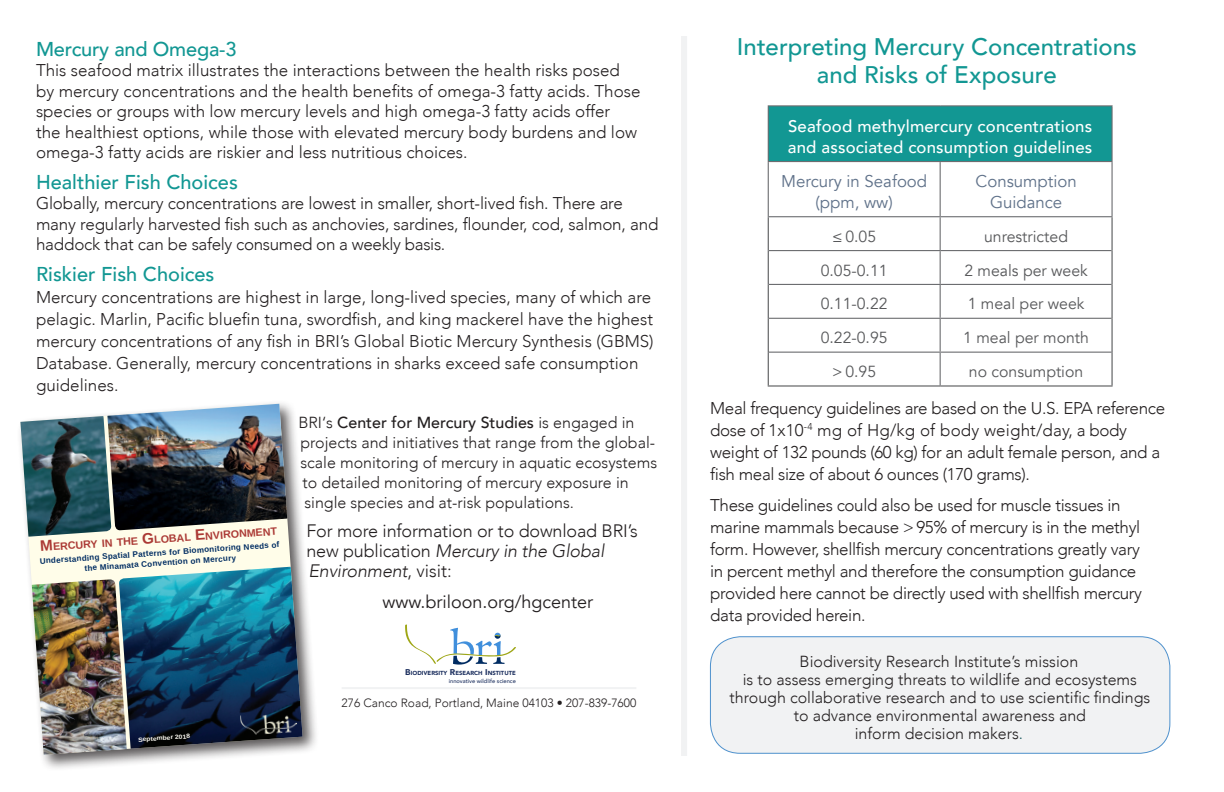
<style>
.page{position:relative;width:1224px;height:792px;background:#fff}
.page>*{position:absolute;margin:0;border:0;box-sizing:border-box;transform-origin:0 0}
.Sub_Head_A{font:500 24px/28px "Avenir";color:#129793;text-align:center}
.Body_Text{font:500 20px "Avenir";color:#129793}
.Subhead_B{font:500 20px "Avenir";color:#129793}
.Body_Text-2{font:300 18px/20px "Avenir";letter-spacing:-.01em;color:#231f20}
.Body_Text-3{font:18px "Avenir";color:#231f20}
.Body_Text-4{font:300 17px/22px "Avenir";color:#231f20}
.Subhead_B-2{font:300 17px/22px "Avenir";letter-spacing:-.02em;color:#231f20}
.Subhead_B-3{font:300 17px/20.4px "Avenir";color:#231f20}
.t1{font:17px/20.4px "Avenir";color:#5f7189;text-align:center}
.t2{font:500 16.8px/21px "Avenir";letter-spacing:.01em;color:#fff}
.Body_Text-5{font:300 16px/18px "Avenir";color:#231f20;text-align:center}
.t3{font:16px "Avenir";color:#57585a}
.Body_Text-6{font:300 12px "Avenir";color:#231f20}
.t4{font:700 10.6px "Liberation Sans";color:#ab3a35}
.t5{font:700 8px/10.2px "Liberation Sans";color:#002d62;text-align:center}
.t6{font:700 6.2px "Liberation Sans";color:#fbf9f1;scale:1.11 1}
.t7{font:900 5.8px/7.6px "Avenir";color:#1d305f;text-align:right}
.s1{font-size:15.2px}
.s2{font-weight:500}
.s3{font-style:italic}
.s4{font-size:8.4px}
.s5{color:#15565c}
</style>
<div class="page">
<div style="left:16px;top:400px;width:304px;height:371px;background:#231f20;opacity:.75"></div>
<svg style="left:20px;top:404px;width:283px;height:351px;fill:#fffde9"></svg>
<img style="left:107px;top:404px;width:180px;height:127px">
<img style="left:32px;top:579px;width:95px;height:176px">
<img style="left:119px;top:567px;width:184px;height:182px">
<img style="left:20px;top:416px;width:91px;height:121px">
<img style="left:240px;top:712px;width:58px;height:25px">
<div style="left:710px;top:637px;width:460px;height:116px;background:#f1f2f3;border-radius:30px"></div>
<div style="left:710px;top:636px;width:460px;height:118px;border:1px solid #4e91cd;border-radius:30px"></div>
<div style="left:681px;top:36px;width:6px;height:720px;background:#f1f2f3"></div>
<hr style="left:342px;top:687px;width:294px;height:2px;background:#f1f2f3">
<div style="left:768px;top:106px;width:344px;height:56px;background:#129793"></div>
<hr style="left:768px;top:105px;width:172px;height:1px;background:#6c6d70">
<hr style="left:768px;top:106px;width:1px;height:55px;background:#6c6d70">
<hr style="left:940px;top:105px;width:173px;height:1px;background:#6c6d70">
<hr style="left:1112px;top:106px;width:1px;height:55px;background:#6c6d70">
<hr style="left:768px;top:161px;width:172px;height:1px;background:#6c6d70">
<hr style="left:768px;top:162px;width:1px;height:54px;background:#6c6d70">
<hr style="left:940px;top:161px;width:173px;height:1px;background:#6c6d70">
<hr style="left:940px;top:162px;width:1px;height:54px;background:#6c6d70">
<hr style="left:1112px;top:162px;width:1px;height:54px;background:#6c6d70">
<hr style="left:768px;top:216px;width:172px;height:1px;background:#6c6d70">
<hr style="left:940px;top:216px;width:173px;height:1px;background:#6c6d70">
<hr style="left:940px;top:217px;width:1px;height:33px;background:#6c6d70">
<hr style="left:769px;top:250px;width:171px;height:1px;background:#6c6d70">
<hr style="left:940px;top:250px;width:172px;height:1px;background:#6c6d70">
<hr style="left:940px;top:251px;width:1px;height:33px;background:#6c6d70">
<hr style="left:769px;top:284px;width:171px;height:1px;background:#6c6d70">
<hr style="left:940px;top:284px;width:172px;height:1px;background:#6c6d70">
<hr style="left:940px;top:285px;width:1px;height:33px;background:#6c6d70">
<hr style="left:769px;top:318px;width:171px;height:1px;background:#6c6d70">
<hr style="left:940px;top:318px;width:172px;height:1px;background:#6c6d70">
<hr style="left:940px;top:319px;width:1px;height:33px;background:#6c6d70">
<hr style="left:769px;top:352px;width:171px;height:1px;background:#6c6d70">
<hr style="left:940px;top:352px;width:172px;height:1px;background:#6c6d70">
<hr style="left:940px;top:353px;width:1px;height:32px;background:#6c6d70">
<hr style="left:768px;top:217px;width:1px;height:34px;background:#57585a">
<hr style="left:1112px;top:217px;width:1px;height:34px;background:#57585a">
<hr style="left:768px;top:251px;width:1px;height:33px;background:#57585a">
<hr style="left:1112px;top:251px;width:1px;height:33px;background:#57585a">
<hr style="left:768px;top:284px;width:1px;height:34px;background:#57585a">
<hr style="left:1112px;top:284px;width:1px;height:34px;background:#57585a">
<hr style="left:768px;top:318px;width:1px;height:34px;background:#57585a">
<hr style="left:1112px;top:318px;width:1px;height:34px;background:#57585a">
<hr style="left:768px;top:352px;width:1px;height:33px;background:#57585a">
<hr style="left:1112px;top:352px;width:1px;height:33px;background:#57585a">
<hr style="left:768px;top:385px;width:172px;height:2px;background:#57585a">
<hr style="left:940px;top:385px;width:173px;height:2px;background:#57585a">
<svg style="left:405px;top:624px;width:111px;height:41px"></svg>
<p class="Body_Text" style="left:36px;top:32px;width:202px">Mercury and Omega-3</p>
<p class="Subhead_B-3" style="left:36px;top:60px;width:606px">This seafood matrix illustrates the interactions between the health risks posed by mercury concentrations and the health benefits of omega-3 fatty acids. Those species or groups with low mercury levels and high omega-3 fatty acids offer<br>the healthiest options, while those with elevated mercury body burdens and low omega-3 fatty acids are riskier and less nutritious choices.</p>
<p class="Subhead_B" style="left:36px;top:165px;width:203px">Healthier Fish Choices</p>
<p class="Body_Text-4" style="left:36px;top:193px;width:624px;line-height:20.4px">Globally, mercury concentrations are lowest in smaller, short-lived fish. There are many regularly harvested fish such as anchovies, sardines, flounder, cod, salmon, and haddock that can be safely consumed on a weekly basis.</p>
<p class="Body_Text" style="left:36px;top:257px;width:180px">Riskier Fish Choices</p>
<p class="Body_Text-4" style="left:36px;top:286px;width:619px">Mercury concentrations are highest in large, long-lived species, many of which are pelagic. Marlin, Pacific bluefin tuna, swordfish, and king mackerel have the highest mercury concentrations of any fish in BRI’s Global Biotic Mercury Synthesis (GBMS)<br>Database. Generally, mercury concentrations in sharks exceed safe consumption guidelines.</p>
<p class="t4" style="left:40px;top:540px;width:239px;rotate:-4deg"><span class="s1">M</span>ercury in the <span class="s1">G</span>lobal <span class="s1">e</span>nvironMent</p>
<p class="t5" style="left:40px;top:556px;width:242px;rotate:-4deg">Understanding Spatial Patterns for Biomonitoring Needs of the Minamata Convention on Mercury</p>
<p class="Body_Text-5" style="left:298px;top:412px;width:360px;line-height:20px;text-align:left">BRI‘s <span class="s2">Center for Mercury Studies</span> is engaged in projects and initiatives that range from the global&shy;scale monitoring of mercury in aquatic ecosystems to detailed monitoring of mercury exposure in single species and at-risk populations.</p>
<p class="Body_Text-2" style="left:306px;top:521px;width:333px">For more information or to download BRI’s new publication <span class="s3">Mercury in the Global<br>Environment</span>, visit:</p>
<p class="Body_Text-3" style="left:382px;top:591px;width:212px">www.briloon.org/hgcenter</p>
<p class="t6" style="left:138px;top:735px;width:48px;rotate:-4deg">September 2018</p>
<p class="t7" style="left:405px;top:669px;width:112px"><span class="s4">B</span>IODIVERSITY <span class="s4">R</span>ESEARCH <span class="s4">I</span>NSTITUTE <span class="s2">innovative wildlife science</span></p>
<p class="Body_Text-6" style="left:342px;top:696px;width:296px">276 Canco Road, Portland, Maine 04103 • 207-839-7600</p>
<p class="Sub_Head_A" style="left:737px;top:31px;width:401px">Interpreting Mercury Concentrations and Risks of Exposure</p>
<p class="t2" style="left:788px;top:114px;width:306px">Seafood methylmercury concentrations and associated consumption guidelines</p>
<p class="t1" style="left:781px;top:172px;width:147px">Mercury in Seafood</p>
<p class="t1" style="left:816px;top:192px;width:79px">(ppm, ww)</p>
<p class="t1" style="left:976px;top:172px;width:103px">Consumption<br>Guidance</p>
<p class="t3" style="left:832px;top:227px;width:46px">≤ 0.05</p>
<p class="t3" style="left:984px;top:227px;width:85px">unrestricted</p>
<p class="t3" style="left:821px;top:260px;width:68px">0.05-0.11</p>
<p class="t3" style="left:964px;top:260px;width:125px">2 meals per week</p>
<p class="t3" style="left:821px;top:294px;width:68px">0.11-0.22</p>
<p class="t3" style="left:968px;top:294px;width:118px">1 meal per week</p>
<p class="t3" style="left:821px;top:328px;width:68px">0.22-0.95</p>
<p class="t3" style="left:963px;top:328px;width:127px">1 meal per month</p>
<p class="t3" style="left:832px;top:362px;width:46px">&gt; 0.95</p>
<p class="t3" style="left:969px;top:362px;width:116px">no consumption</p>
<p class="Subhead_B-2" style="left:710px;top:397px;width:456px">Meal frequency guidelines are based on the U.S. EPA reference dose of 1x10<sup>-4</sup> mg of Hg/kg of body weight/day, a body weight of 132 pounds (60 kg) for an adult female person, and a fish meal size of about 6 ounces (170 grams).</p>
<p class="Subhead_B-2" style="left:710px;top:494px;width:433px">These guidelines could also be used for muscle tissues in marine mammals because &gt;95% of mercury is in the methyl form. However, shellfish mercury concentrations greatly vary in percent methyl and therefore the consumption guidance provided here cannot be directly used with shellfish mercury data provided herein.</p>
<p class="Body_Text-5" style="left:730px;top:653px;width:422px">Biodiversity Research Institute’s mission<br>is to assess emerging threats to wildlife and ecosystems through collaborative research and to use scientific findings to advance environmental awareness and<br>inform decision makers<span class="s5">.</span></p>
</div>
